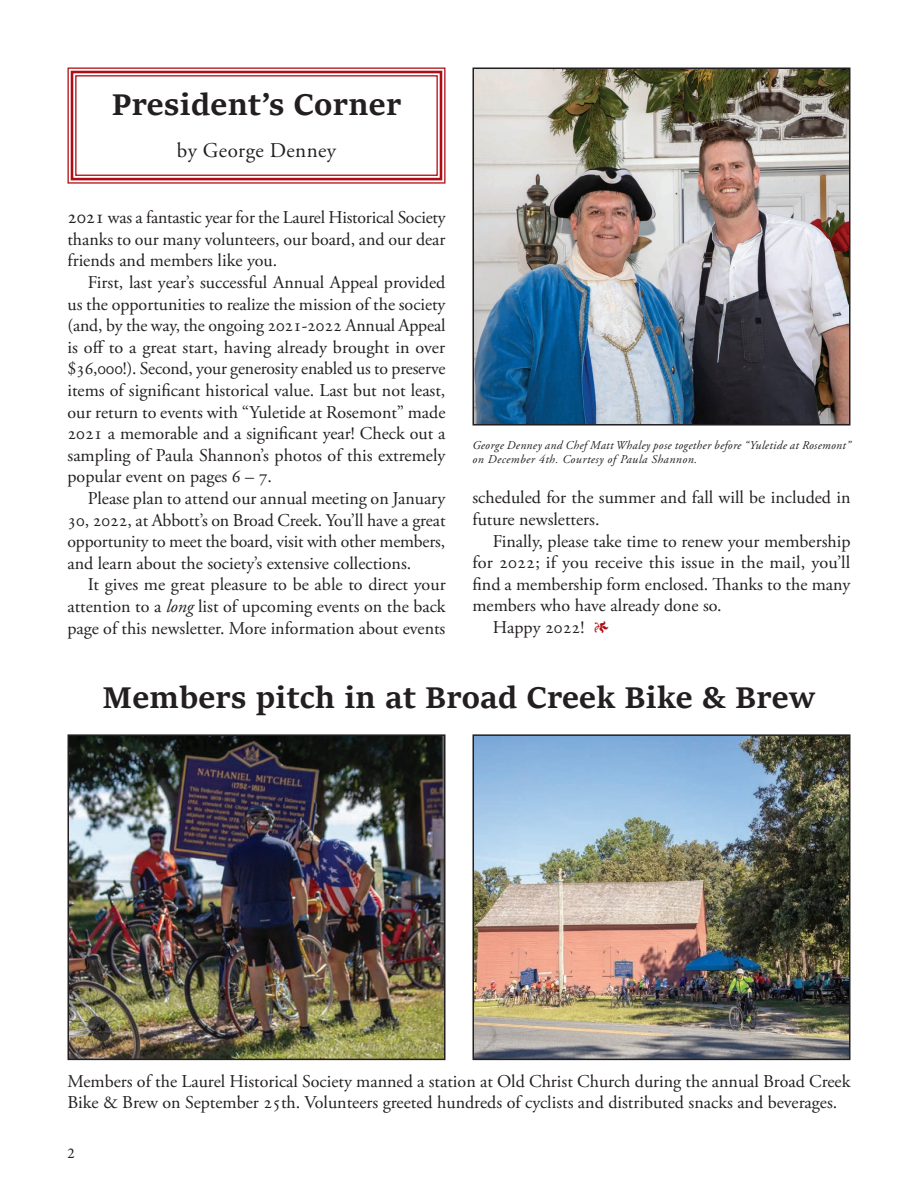
<style>
.page{position:relative;width:918px;height:1188px;background:#fff}
.page>*{position:absolute;margin:0;border:0;box-sizing:border-box;transform-origin:0 0}
.t1{font:700 33px "Sitka Subheading";letter-spacing:.01em;color:#231f20}
.t2{font:21px "Adobe Garamond Pro";color:#231f20}
.t3{font:18px/21.6px "Adobe Garamond Pro";color:#231f20;text-align:justify}
.t4{font:15px "Minion Pro";color:#231f20}
.t5{font:italic 12px/14.4px "Adobe Garamond Pro";letter-spacing:.03em;color:#231f20}
.s1{font-size:19.5px}
.s2{font-style:italic}
.s3{font-weight:600;color:#af0c14}
</style>
<div class="page">
<img style="left:475px;top:71px;width:372px;height:352px">
<div style="left:472px;top:68px;width:378px;height:358px;border:2px solid #231f20"></div>
<img style="left:71px;top:737px;width:372px;height:320px">
<div style="left:68px;top:734px;width:378px;height:326px;border:2px solid #231f20"></div>
<img style="left:475px;top:737px;width:372px;height:320px">
<div style="left:472px;top:734px;width:378px;height:326px;border:2px solid #231f20"></div>
<svg style="left:67px;top:67px;width:379px;height:117px"></svg>
<div style="left:71px;top:71px;width:371px;height:109px;border:3px solid #af0c14"></div>
<div style="left:75px;top:75px;width:363px;height:101px;border:1px solid #af0c14"></div>
<h1 class="t1" style="left:112px;top:79px;width:291px">President’s Corner</h1>
<p class="t2" style="left:177px;top:138px;width:161px">by George Denney</p>
<p class="t3" style="left:68px;top:207px;width:380px"><span class="s1">2021</span> was a fantastic year for the Laurel Historical Society thanks to our many volunteers, our board, and our dear friends and members like you.</p>
<p class="t3" style="left:68px;top:272px;width:380px;text-indent:20px">First, last year’s successful Annual Appeal provided us the opportunities to realize the mission of the society (and, by the way, the ongoing 2021-2022 Annual Appeal is off to a great start, having already brought in over $36,000!). Second, your generosity enabled us to preserve items of significant historical value. Last but not least, our return to events with “Yuletide at Rosemont” made 2021 a memorable and a significant year! Check out a sampling of Paula Shannon’s photos of this extremely popular event on pages 6 – 7.</p>
<p class="t3" style="left:68px;top:488px;width:380px;text-indent:20px">Please plan to attend our annual meeting on January 30, 2022, at Abbott’s on Broad Creek. You’ll have a great opportunity to meet the board, visit with other members, and learn about the society’s extensive collections.</p>
<p class="t3" style="left:68px;top:575px;width:380px;text-indent:20px">It gives me great pleasure to be able to direct your attention to a <span class="s2">long</span> list of upcoming events on the back page of this newsletter. More information about events</p>
<p class="t5" style="left:472px;top:438px;width:379px">George Denney and Chef Matt Whaley pose together before “Yuletide at Rosemont” on December 4th. Courtesy of Paula Shannon.</p>
<p class="t3" style="left:472px;top:488px;width:380px">scheduled for the summer and fall will be included in future newsletters.</p>
<p class="t3" style="left:493px;top:531px;width:359px">Finally, please take time to renew your membership</p>
<p class="t3" style="left:472px;top:552px;width:379px">for 2022; if you receive this issue in the mail, you’ll</p>
<p class="t3" style="left:472px;top:574px;width:379px">find a membership form enclosed. Thanks to the many</p>
<p class="t3" style="left:472px;top:596px;width:251px">members who have already done so.</p>
<p class="t3" style="left:493px;top:617px;width:117px">Happy 2022! <span class="s3">1</span></p>
<h1 class="t1" style="left:103px;top:672px;width:714px">Members pitch in at Broad Creek Bike &amp; Brew</h1>
<p class="t3" style="left:68px;top:1071px;width:784px">Members of the Laurel Historical Society manned a station at Old Christ Church during the annual Broad Creek<br>Bike &amp; Brew on September 25th. Volunteers greeted hundreds of cyclists and distributed snacks and beverages.</p>
<p class="t4" style="left:68px;top:1144px;width:9px">2</p>
</div>
